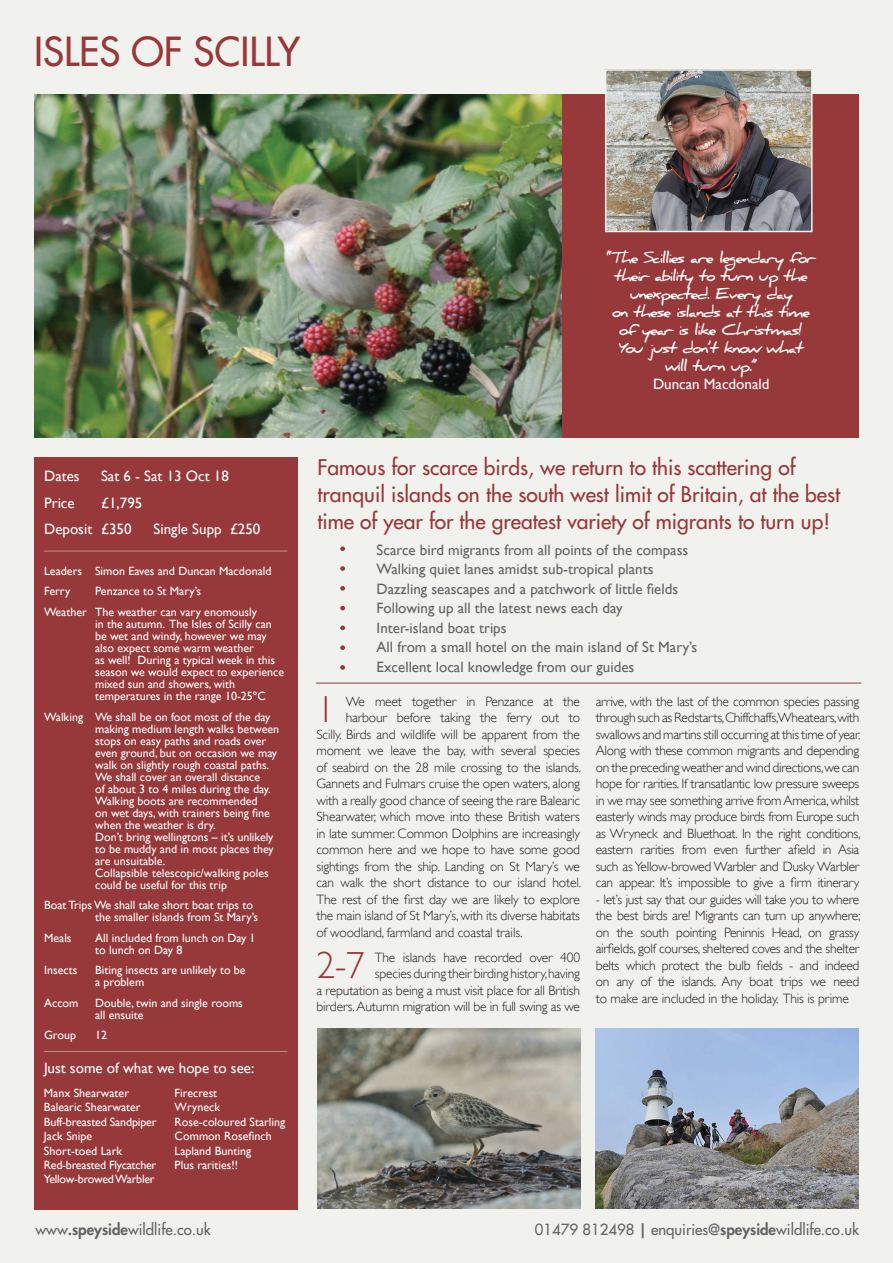
<style>
.page{position:relative;width:893px;height:1263px;background:#f1f1ed}
.page>*{position:absolute;margin:0;border:0;box-sizing:border-box;transform-origin:0 0}
.t1{font:500 39px "Futura Std";color:#97383a}
.t2{font:300 37.65px "Gill Sans";color:#97383a}
.t3{font:500 21px/27px "Futura Std";color:#97383a}
.t4{font:15px "Gill Sans";color:#636366}
.t5{font:700 15px/18px "Daniel";letter-spacing:-.07em;color:#fff;text-align:center}
.t6{font:500 15px "Futura Std";color:#636366}
.t7{font:15px "Gill Sans";color:#fff}
.t8{font:15px "Gill Sans";color:#fff}
.t9{font:300 13.5px/16.5px "Gill Sans";letter-spacing:-.01em;color:#231f20;text-align:justify}
.t10{font:12px/12px "Gill Sans";color:#fff}
.t11{font:12px "Gill Sans";letter-spacing:-.02em;color:#fff}
.s1{font-family:"Gill Sans";font-weight:400}
.s2{font-weight:800}
</style>
<div class="page">
<div style="left:34px;top:457px;width:264px;height:753px;background:#97383a"></div>
<img style="left:34px;top:94px;width:528px;height:344px">
<div style="left:563px;top:94px;width:296px;height:344px;background:#97383a"></div>
<img style="left:608px;top:72px;width:202px;height:157px">
<div style="left:605px;top:69px;width:208px;height:163px;border:2px solid #f1f1ed"></div>
<hr style="left:44px;top:551px;width:243px;height:1px;background:#c18c83">
<svg style="left:340px;top:665px;width:5px;height:5px"></svg>
<svg style="left:340px;top:645px;width:5px;height:5px"></svg>
<svg style="left:340px;top:626px;width:5px;height:4px"></svg>
<svg style="left:340px;top:606px;width:5px;height:4px"></svg>
<svg style="left:340px;top:586px;width:5px;height:5px"></svg>
<svg style="left:340px;top:566px;width:5px;height:5px"></svg>
<svg style="left:340px;top:546px;width:5px;height:5px"></svg>
<hr style="left:316px;top:683px;width:545px;height:1px;background:#97383a">
<hr style="left:44px;top:1051px;width:243px;height:1px;background:#c18c83">
<img style="left:595px;top:1029px;width:264px;height:180px">
<img style="left:317px;top:1029px;width:263px;height:179px">
<p class="t1" style="left:34px;top:27px;width:268px">ISLES OF SCILLY</p>
<p class="t7" style="left:44px;top:467px;width:37px">Dates</p>
<p class="t8" style="left:101px;top:467px;width:129px">Sat 6 - Sat 13 Oct 18</p>
<p class="t7" style="left:44px;top:494px;width:32px">Price</p>
<p class="t7" style="left:101px;top:494px;width:43px">£1,795</p>
<p class="t7" style="left:44px;top:520px;width:89px">Deposit £350</p>
<p class="t7" style="left:154px;top:520px;width:108px">Single Supp £250</p>
<p class="t10" style="left:44px;top:565px;width:229px">Leaders Simon Eaves and Duncan Macdonald</p>
<p class="t10" style="left:44px;top:585px;width:28px">Ferry</p>
<p class="t10" style="left:95px;top:585px;width:107px">Penzance to St Mary’s</p>
<p class="t10" style="left:95px;top:606px;width:191px;text-indent:-51px">Weather The weather can vary enomously<br>in the autumn. The Isles of Scilly can be wet and windy, however we may also expect some warm weather<br>as well! During a typical week in this season we would expect to experience mixed sun and showers, with temperatures in the range 10-25ºC</p>
<p class="t10" style="left:95px;top:710px;width:186px;text-indent:-51px">Walking We shall be on foot most of the day making medium length walks between stops on easy paths and roads over even ground, but on occasion we may walk on slightly rough coastal paths.<br>We shall cover an overall distance<br>of about 3 to 4 miles during the day.<br>Walking boots are recommended<br>on wet days, with trainers being fine when the weather is dry.<br>Don’t bring wellingtons – it’s unlikely to be muddy and in most places they are unsuitable.<br>Collapsible telescopic/walking poles could be useful for this trip</p>
<p class="t10" style="left:95px;top:899px;width:164px;text-indent:-51px">Boat Trips We shall take short boat trips to the smaller islands from St Mary’s</p>
<p class="t10" style="left:44px;top:931px;width:29px">Meals</p>
<p class="t10" style="left:95px;top:931px;width:162px">All included from lunch on Day 1 to lunch on Day 8</p>
<p class="t10" style="left:44px;top:964px;width:35px">Insects</p>
<p class="t10" style="left:95px;top:964px;width:152px">Biting insects are unlikely to be a problem</p>
<p class="t10" style="left:44px;top:996px;width:36px">Accom</p>
<p class="t10" style="left:95px;top:996px;width:149px">Double, twin and single rooms all ensuite</p>
<p class="t10" style="left:44px;top:1029px;width:33px">Group</p>
<p class="t10" style="left:95px;top:1029px;width:13px">12</p>
<p class="t7" style="left:44px;top:1059px;width:212px">Just some of what we hope to see:</p>
<p class="t10" style="left:44px;top:1087px;width:87px">Manx Shearwater</p>
<p class="t10" style="left:44px;top:1101px;width:98px">Balearic Shearwater</p>
<p class="t10" style="left:44px;top:1115px;width:114px">Buff-breasted Sandpiper</p>
<p class="t10" style="left:44px;top:1130px;width:50px">Jack Snipe</p>
<p class="t10" style="left:44px;top:1144px;width:80px">Short-toed Lark</p>
<p class="t11" style="left:44px;top:1158px;width:114px">Red-breasted Flycatcher</p>
<p class="t11" style="left:44px;top:1172px;width:112px">Yellow-browed Warbler</p>
<p class="t10" style="left:175px;top:1087px;width:44px">Firecrest</p>
<p class="t10" style="left:175px;top:1101px;width:47px">Wryneck</p>
<p class="t10" style="left:175px;top:1114px;width:112px;line-height:14.4px">Rose-coloured Starling<br>Common Rosefinch<br>Lapland Bunting</p>
<p class="t10" style="left:175px;top:1159px;width:65px">Plus rarities!!</p>
<p class="t5" style="left:607px;top:249px;width:211px">“The Scillies are legendary for their ability to turn up the unexpected. Every day<br>on these islands at this time of year is like Christmas!<br>You just don’t know what will turn up.”<br><span class="s1">Duncan Macdonald</span></p>
<p class="t3" style="left:317px;top:453px;width:479px">Famous for scarce birds, we return to this scattering of</p>
<p class="t3" style="left:317px;top:480px;width:524px">tranquil islands on the south west limit of Britain, at the best time of year for the greatest variety of migrants to turn up!</p>
<p class="t4" style="left:377px;top:541px;width:313px">Scarce bird migrants from all points of the compass</p>
<p class="t4" style="left:377px;top:560px;width:278px">Walking quiet lanes amidst sub-tropical plants</p>
<p class="t4" style="left:377px;top:580px;width:303px">Dazzling seascapes and a patchwork of little fields</p>
<p class="t4" style="left:377px;top:599px;width:247px">Following up all the latest news each day</p>
<p class="t4" style="left:377px;top:619px;width:131px">Inter-island boat trips</p>
<p class="t4" style="left:377px;top:638px;width:322px">All from a small hotel on the main island of St Mary’s</p>
<p class="t4" style="left:377px;top:658px;width:259px">Excellent local knowledge from our guides</p>
<p class="t2" style="left:316px;top:688px;width:20px">1</p>
<p class="t9" style="left:346px;top:693px;width:236px">We meet together in Penzance at the</p>
<p class="t9" style="left:346px;top:709px;width:236px">harbour before taking the ferry out to</p>
<p class="t9" style="left:316px;top:726px;width:265px">Scilly. Birds and wildlife will be apparent from the</p>
<p class="t9" style="left:316px;top:742px;width:265px">moment we leave the bay, with several species</p>
<p class="t9" style="left:316px;top:759px;width:266px">of seabird on the 28 mile crossing to the islands.</p>
<p class="t9" style="left:316px;top:775px;width:265px">Gannets and Fulmars cruise the open waters, along</p>
<p class="t9" style="left:316px;top:792px;width:265px">with a really good chance of seeing the rare Balearic</p>
<p class="t9" style="left:316px;top:808px;width:265px">Shearwater, which move into these British waters</p>
<p class="t9" style="left:316px;top:825px;width:265px">in late summer. Common Dolphins are increasingly</p>
<p class="t9" style="left:316px;top:841px;width:265px">common here and we hope to have some good</p>
<p class="t9" style="left:316px;top:858px;width:265px">sightings from the ship. Landing on St Mary’s we</p>
<p class="t9" style="left:316px;top:874px;width:266px">can walk the short distance to our island hotel.</p>
<p class="t9" style="left:316px;top:891px;width:265px">The rest of the first day we are likely to explore</p>
<p class="t9" style="left:316px;top:907px;width:265px">the main island of St Mary’s, with its diverse habitats</p>
<p class="t9" style="left:316px;top:924px;width:208px">of woodland, farmland and coastal trails.</p>
<p class="t2" style="left:316px;top:944px;width:50px">2-7</p>
<p class="t9" style="left:316px;top:949px;width:265px;text-align:right">The islands have recorded over 400<br>species during their birding history, having<br>a reputation as being a must visit place for all British birders. Autumn migration will be in full swing as we</p>
<p class="t9" style="left:596px;top:693px;width:266px">arrive, with the last of the common species passing through such as Redstarts,Chiffchaffs,Wheatears,with swallows and martins still occurring at this time of year.<br>Along with these common migrants and depending on the preceding weather and wind directions, we can hope for rarities. If transatlantic low pressure sweeps in we may see something arrive from America, whilst easterly winds may produce birds from Europe such as Wryneck and Bluethoat. In the right conditions, eastern rarities from even further afield in Asia such as Yellow-browed Warbler and Dusky Warbler can appear. It’s impossible to give a firm itinerary</p>
<p class="t9" style="left:596px;top:891px;width:266px">- let’s just say that our guides will take you to where the best birds are! Migrants can turn up anywhere; on the south pointing Peninnis Head, on grassy airfields, golf courses, sheltered coves and the shelter belts which protect the bulb fields - and indeed on any of the islands. Any boat trips we need to make are included in the holiday. This is prime</p>
<p class="t6" style="left:36px;top:1220px;width:177px">www<span class="s2">.speyside</span>wildlife.co.uk</p>
<p class="t6" style="left:535px;top:1220px;width:326px">01479 812498 <span class="s2">|</span> enquiries@<span class="s2">speyside</span>wildlife.co.uk</p>
</div>
